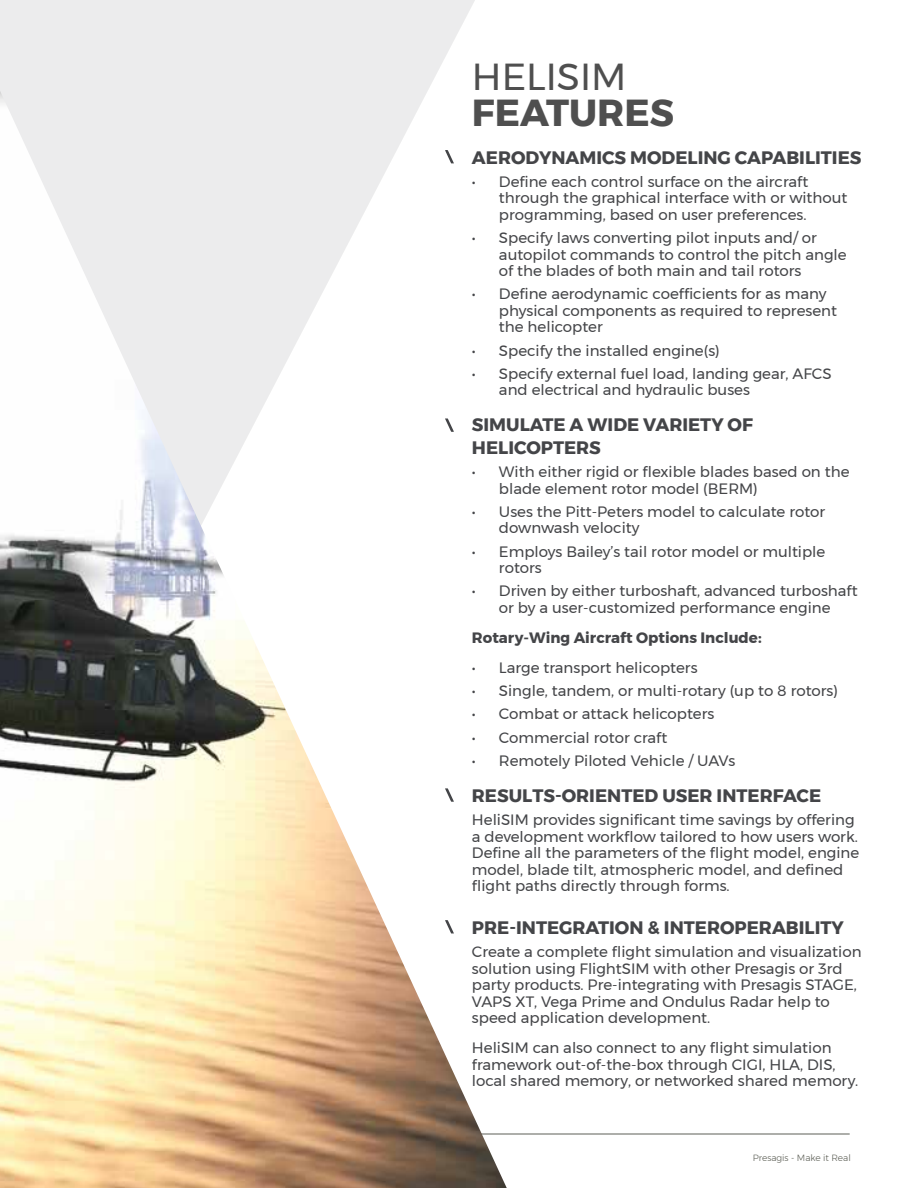
<style>
.page{position:relative;width:918px;height:1188px;background:#fff}
.page>*{position:absolute;margin:0;border:0;box-sizing:border-box;transform-origin:0 0}
.t1{font:700 37.5px "Montserrat";color:#4f4f4f}
.t2{font:37.5px "Montserrat";color:#4f4f4f}
.t3{font:700 18px/22.5px "Montserrat";color:#444548}
.t4{font:15px/16.5px "Montserrat";color:#444548}
.t5{font:700 15px "Montserrat";color:#444548}
.t6{font:300 9px "Montserrat";color:#5d5f56}
</style>
<div class="page">
<hr style="left:54px;top:1134px;width:796px;height:1px;background:#5d5f56">
<div style="left:0;top:0;width:475px;height:91px;background:#ececed"></div>
<img style="left:0;top:91px;width:507px;height:1097px">
<h1 class="t2" style="left:472px;top:48px;width:156px">HELISIM</h1>
<h1 class="t1" style="left:472px;top:83px;width:204px">FEATURES</h1>
<p class="t3" style="left:472px;top:146px;width:391px">AERODYNAMICS MODELING CAPABILITIES</p>
<p class="t4" style="left:499px;top:173px;width:350px;text-indent:-27px">• Define each control surface on the aircraft through the graphical interface with or without programming, based on user preferences.</p>
<p class="t4" style="left:499px;top:229px;width:349px;text-indent:-27px">• Specify laws converting pilot inputs and/ or autopilot commands to control the pitch angle of the blades of both main and tail rotors</p>
<p class="t4" style="left:499px;top:286px;width:340px;text-indent:-27px">• Define aerodynamic coefficients for as many physical components as required to represent the helicopter</p>
<p class="t4" style="left:472px;top:342px;width:249px">• Specify the installed engine(s)</p>
<p class="t4" style="left:499px;top:365px;width:334px;text-indent:-27px">• Specify external fuel load, landing gear, AFCS and electrical and hydraulic buses</p>
<p class="t3" style="left:472px;top:414px;width:283px">SIMULATE A WIDE VARIETY OF<br>HELICOPTERS</p>
<p class="t4" style="left:499px;top:463px;width:352px;text-indent:-27px">• With either rigid or flexible blades based on the blade element rotor model (BERM)</p>
<p class="t4" style="left:499px;top:503px;width:328px;text-indent:-27px">• Uses the Pitt-Peters model to calculate rotor downwash velocity</p>
<p class="t4" style="left:499px;top:543px;width:328px;text-indent:-27px">• Employs Bailey’s tail rotor model or multiple rotors</p>
<p class="t4" style="left:472px;top:583px;width:387px;text-align:center">• Driven by either turboshaft, advanced turboshaft or by a user-customized performance engine</p>
<p class="t5" style="left:472px;top:626px;width:291px">Rotary-Wing Aircraft Options Include:</p>
<p class="t4" style="left:472px;top:659px;width:227px">• Large transport helicopters</p>
<p class="t4" style="left:472px;top:682px;width:368px">• Single, tandem, or multi-rotary (up to 8 rotors)</p>
<p class="t4" style="left:472px;top:706px;width:244px">• Combat or attack helicopters</p>
<p class="t4" style="left:472px;top:729px;width:197px">• Commercial rotor craft</p>
<p class="t4" style="left:472px;top:752px;width:265px">• Remotely Piloted Vehicle / UAVs</p>
<p class="t3" style="left:472px;top:784px;width:351px">RESULTS-ORIENTED USER INTERFACE</p>
<p class="t4" style="left:472px;top:811px;width:389px">HeliSIM provides significant time savings by offering a development workflow tailored to how users work.<br>Define all the parameters of the flight model, engine model, blade tilt, atmospheric model, and defined flight paths directly through forms.</p>
<p class="t3" style="left:472px;top:916px;width:373px">PRE-INTEGRATION &amp; INTEROPERABILITY</p>
<p class="t4" style="left:472px;top:943px;width:391px">Create a complete flight simulation and visualization solution using FlightSIM with other Presagis or 3rd party products. Pre-integrating with Presagis STAGE, VAPS XT, Vega Prime and Ondulus Radar help to speed application development.</p>
<p class="t4" style="left:472px;top:1039px;width:388px">HeliSIM can also connect to any flight simulation framework out-of-the-box through CIGI, HLA, DIS, local shared memory, or networked shared memory.</p>
<p class="t6" style="left:753px;top:1151px;width:100px">Presagis - Make it Real</p>
</div>
